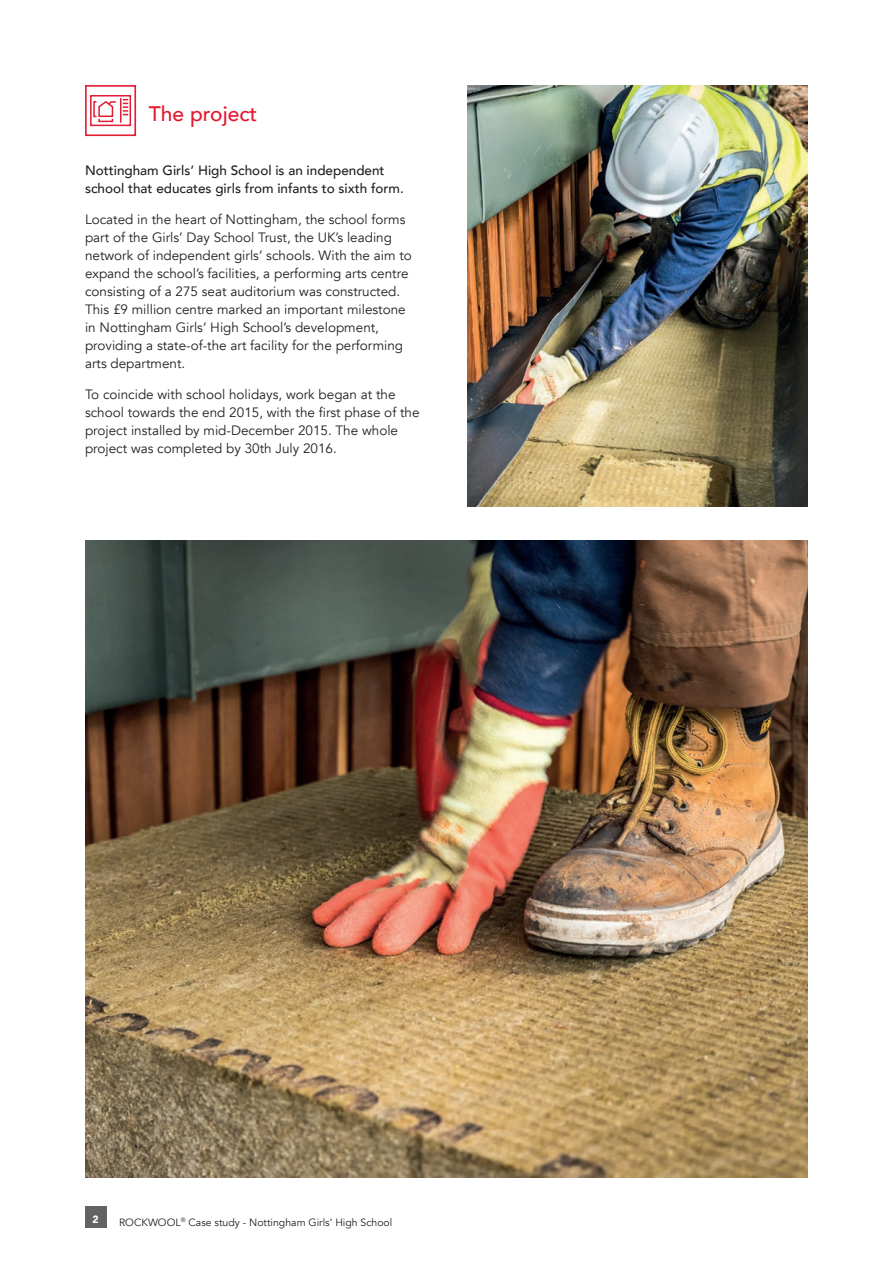
<style>
.page{position:relative;width:893px;height:1263px;background:#fff}
.page>*{position:absolute;margin:0;border:0;box-sizing:border-box;transform-origin:0 0}
.t1{font:500 21px "Avenir";color:#e21931}
.t2{font:13.5px/18px "Avenir";color:#231f20}
.t3{font:500 13.5px/18px "Avenir";color:#231f20}
.t4{font:10.5px "Avenir";color:#231f20}
.t5{font:900 10.5px "Avenir";color:#fff}
</style>
<div class="page">
<div style="left:85px;top:85px;width:51px;height:51px;border:2px solid #e21d34"></div>
<div style="left:90px;top:95px;width:41px;height:31px;border:2px solid #e21d34"></div>
<div style="left:93px;top:101px;width:4px;height:16px;border:2px solid #e21d34"></div>
<svg style="left:98px;top:98px;width:30px;height:25px"></svg>
<img style="left:85px;top:540px;width:723px;height:638px">
<img style="left:468px;top:85px;width:340px;height:421px">
<div style="left:85px;top:1206px;width:21px;height:22px;background:#636366"></div>
<h1 class="t1" style="left:149px;top:96px;width:110px">The project</h1>
<p class="t3" style="left:85px;top:161px;width:320px">Nottingham Girls’ High School is an independent school that educates girls from infants to sixth form.</p>
<p class="t2" style="left:85px;top:210px;width:328px">Located in the heart of Nottingham, the school forms part of the Girls’ Day School Trust, the UK’s leading network of independent girls’ schools. With the aim to expand the school’s facilities, a performing arts centre consisting of a 275 seat auditorium was constructed.<br>This £9 million centre marked an important milestone in Nottingham Girls’ High School’s development, providing a state-of-the art facility for the performing arts department.</p>
<p class="t2" style="left:85px;top:385px;width:336px">To coincide with school holidays, work began at the school towards the end 2015, with the first phase of the project installed by mid-December 2015. The whole project was completed by 30th July 2016.</p>
<p class="t5" style="left:93px;top:1210px;width:8px">2</p>
<p class="t4" style="left:119px;top:1216px;width:275px">ROCKWOOL<sup>®</sup> Case study - Nottingham Girls’ High School</p>
</div>
